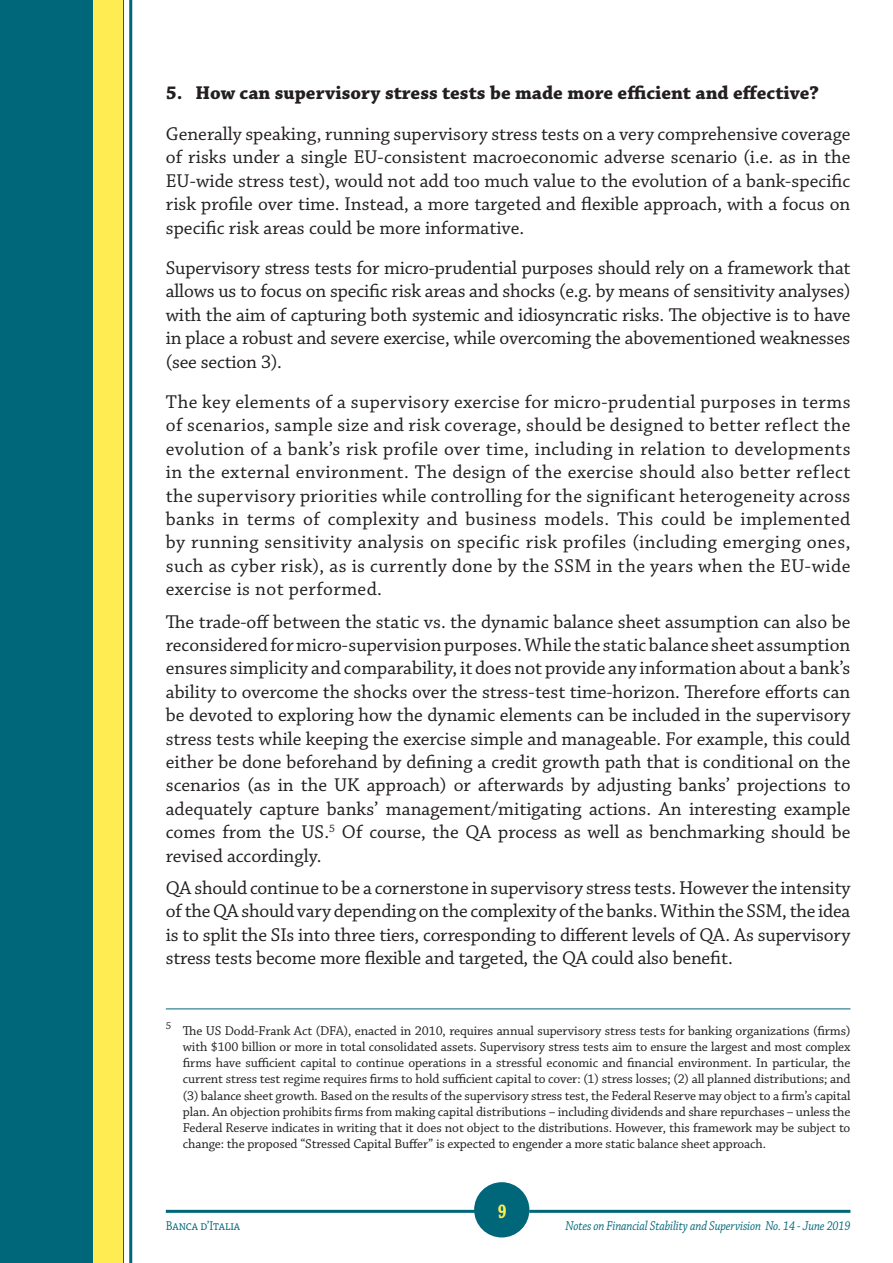
<style>
.page{position:relative;width:893px;height:1263px;background:#fff}
.page>*{position:absolute;margin:0;border:0;box-sizing:border-box;transform-origin:0 0}
.t1{font:700 21px "Chaparral Pro";color:#ffeb52;scale:.75 1}
.t2{font:19.5px/23.4px "Chaparral Pro";color:#231f20;text-align:justify}
.t3{font:700 19.5px "Chaparral Pro";color:#231f20}
.t4{font:13.5px/16.2px "Chaparral Pro";letter-spacing:-.01em;color:#231f20;text-align:justify}
.t5{font:italic 13.5px "Chaparral Pro";letter-spacing:-.01em;color:#00677a;scale:.87 1}
.t6{font:13.5px "Chaparral Pro";letter-spacing:-.01em;color:#00677a;scale:.87 1}
</style>
<div class="page">
<svg style="left:474px;top:1215px;width:53px;height:23px"></svg>
<hr style="left:166px;top:1210px;width:308px;height:3px;background:#00677a">
<hr style="left:529px;top:1210px;width:321px;height:3px;background:#00677a">
<div style="left:474px;top:1182px;width:55px;height:55px;background:#00677a;border-radius:50%"></div>
<div style="left:0;top:0;width:123px;height:1263px;background:#00677a"></div>
<div style="left:94px;top:0;width:29px;height:1263px;background:#ffeb52"></div>
<hr style="left:129px;top:0;width:3px;height:1263px;background:#00677a">
<hr style="left:166px;top:1008px;width:684px;height:1px;background:#00677a">
<p class="t3" style="left:166px;top:82px;width:655px">5. How can supervisory stress tests be made more efficient and effective?</p>
<p class="t2" style="left:166px;top:123px;width:686px">Generally speaking, running supervisory stress tests on a very comprehensive coverage of risks under a single EU-consistent macroeconomic adverse scenario (i.e. as in the EU-wide stress test), would not add too much value to the evolution of a bank-specific risk profile over time. Instead, a more targeted and flexible approach, with a focus on specific risk areas could be more informative.</p>
<p class="t2" style="left:166px;top:257px;width:686px">Supervisory stress tests for micro-prudential purposes should rely on a framework that allows us to focus on specific risk areas and shocks (e.g. by means of sensitivity analyses) with the aim of capturing both systemic and idiosyncratic risks. The objective is to have in place a robust and severe exercise, while overcoming the abovementioned weaknesses (see section 3).</p>
<p class="t2" style="left:166px;top:391px;width:686px">The key elements of a supervisory exercise for micro-prudential purposes in terms of scenarios, sample size and risk coverage, should be designed to better reflect the evolution of a bank’s risk profile over time, including in relation to developments in the external environment. The design of the exercise should also better reflect the supervisory priorities while controlling for the significant heterogeneity across banks in terms of complexity and business models. This could be implemented by running sensitivity analysis on specific risk profiles (including emerging ones, such as cyber risk), as is currently done by the SSM in the years when the EU-wide exercise is not performed.</p>
<p class="t2" style="left:166px;top:610px;width:686px">The trade-off between the static vs. the dynamic balance sheet assumption can also be reconsidered for micro-supervision purposes. While the static balance sheet assumption ensures simplicity and comparability, it does not provide any information about a bank’s ability to overcome the shocks over the stress-test time-horizon. Therefore efforts can be devoted to exploring how the dynamic elements can be included in the supervisory stress tests while keeping the exercise simple and manageable. For example, this could either be done beforehand by defining a credit growth path that is conditional on the scenarios (as in the UK approach) or afterwards by adjusting banks’ projections to adequately capture banks’ management/mitigating actions. An interesting example comes from the US.<sup>5</sup> Of course, the QA process as well as benchmarking should be revised accordingly.</p>
<p class="t2" style="left:166px;top:877px;width:686px">QA should continue to be a cornerstone in supervisory stress tests. However the intensity of the QA should vary depending on the complexity of the banks. Within the SSM, the idea is to split the SIs into three tiers, corresponding to different levels of QA. As supervisory stress tests become more flexible and targeted, the QA could also benefit.</p>
<p class="t4" style="left:183px;top:1023px;width:669px;text-indent:-17px"><sup>5</sup> The US Dodd-Frank Act (DFA), enacted in 2010, requires annual supervisory stress tests for banking organizations (firms) with $100 billion or more in total consolidated assets. Supervisory stress tests aim to ensure the largest and most complex firms have sufficient capital to continue operations in a stressful economic and financial environment. In particular, the current stress test regime requires firms to hold sufficient capital to cover: (1) stress losses; (2) all planned distributions; and (3) balance sheet growth. Based on the results of the supervisory stress test, the Federal Reserve may object to a firm’s capital plan. An objection prohibits firms from making capital distributions – including dividends and share repurchases – unless the Federal Reserve indicates in writing that it does not object to the distributions. However, this framework may be subject to change: the proposed “Stressed Capital Buffer” is expected to engender a more static balance sheet approach.</p>
<p class="t1" style="left:498px;top:1198px;width:13px">9</p>
<p class="t6" style="left:166px;top:1219px;width:87px">Banca d’Italia</p>
<p class="t5" style="left:566px;top:1219px;width:329px">Notes on Financial Stability and Supervision No. 14 - June 2019</p>
</div>
